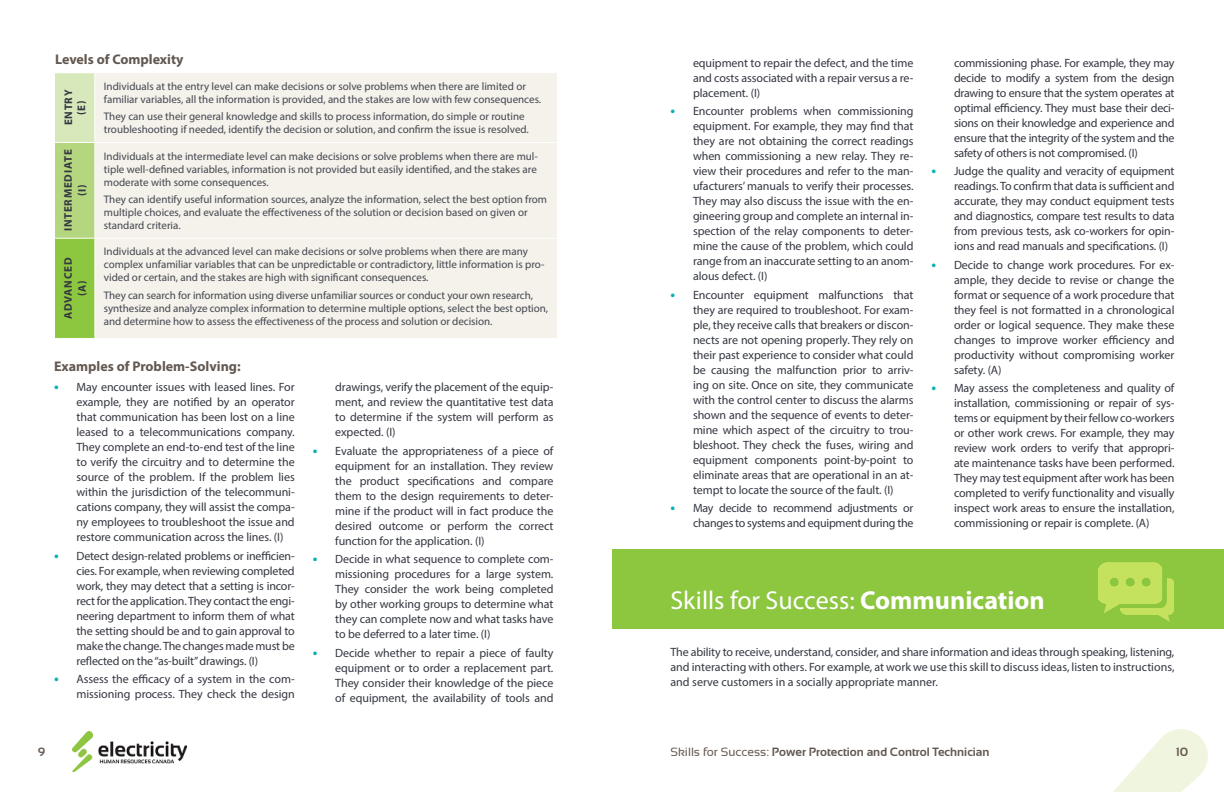
<style>
.page{position:relative;width:1224px;height:792px;background:#fff}
.page>*{position:absolute;margin:0;border:0;box-sizing:border-box;transform-origin:0 0}
.H2__Communication{font:26px "Myriad Pro";color:#fff}
.H3{font:700 14px "Myriad Pro";color:#635850}
.Body_-_Span_Columns{font:12px/15px "Myriad Pro";letter-spacing:-.005em;color:#343741;text-align:justify}
.t1{font:700 12px "Sansation";color:#635850}
.Table_-_Content{font:11px/13px "Myriad Pro";color:#434750}
.Table_-_Header_Row{font:700 11px/14px "Myriad Pro";letter-spacing:.07em;color:#343741;text-align:center}
.s1{font-weight:700;font-size:14px;color:#0ab1b1}
.s2{font-weight:700}
.s3{font-weight:400}
</style>
<div class="page">
<svg style="left:1113px;top:729px;width:95px;height:63px"></svg>
<div style="left:612px;top:549px;width:612px;height:80px;background:#8dc63f"></div>
<div style="left:54px;top:73px;width:41px;height:69px;background:#d7e9bb"></div>
<div style="left:95px;top:73px;width:462px;height:265px;background:#f5f1eb"></div>
<div style="left:54px;top:142px;width:41px;height:96px;background:#b3d67e"></div>
<div style="left:54px;top:238px;width:41px;height:100px;background:#8dc63f"></div>
<hr style="left:54px;top:73px;width:1px;height:69px;background:#fff">
<hr style="left:94px;top:73px;width:1px;height:69px;background:#fff">
<hr style="left:54px;top:142px;width:41px;height:1px;background:#fff">
<hr style="left:54px;top:143px;width:1px;height:95px;background:#fff">
<hr style="left:94px;top:143px;width:1px;height:95px;background:#fff">
<hr style="left:54px;top:238px;width:41px;height:1px;background:#fff">
<hr style="left:54px;top:239px;width:1px;height:99px;background:#fff">
<hr style="left:94px;top:239px;width:1px;height:99px;background:#fff">
<hr style="left:95px;top:142px;width:463px;height:1px;background:#fff">
<hr style="left:95px;top:238px;width:463px;height:1px;background:#fff">
<img style="left:1098px;top:562px;width:76px;height:60px">
<img style="left:72px;top:732px;width:115px;height:40px">
<h2 class="H3" style="left:55px;top:51px;width:130px">Levels of Complexity</h2>
<p class="Table_-_Header_Row" style="left:62px;top:125px;width:37px;line-height:13px;rotate:-90deg">ENTRY (E)</p>
<p class="Table_-_Content" style="left:104px;top:80px;width:439px">Individuals at the entry level can make decisions or solve problems when there are limited or familiar variables, all the information is provided, and the stakes are low with few consequences.</p>
<p class="Table_-_Content" style="left:104px;top:110px;width:427px">They can use their general knowledge and skills to process information, do simple or routine troubleshooting if needed, identify the decision or solution, and confirm the issue is resolved.</p>
<p class="Table_-_Header_Row" style="left:61px;top:231px;width:83px;rotate:-90deg">INTERMEDIATE (I)</p>
<p class="Table_-_Content" style="left:104px;top:149px;width:436px;text-align:justify">Individuals at the intermediate level can make decisions or solve problems when there are mul&shy;tiple well-defined variables, information is not provided but easily identified, and the stakes are moderate with some consequences.</p>
<p class="Table_-_Content" style="left:104px;top:193px;width:445px">They can identify useful information sources, analyze the information, select the best option from multiple choices, and evaluate the effectiveness of the solution or decision based on given or standard criteria.</p>
<p class="Table_-_Header_Row" style="left:61px;top:319px;width:63px;rotate:-90deg">ADVANCED (A)</p>
<p class="Table_-_Content" style="left:104px;top:245px;width:442px">Individuals at the advanced level can make decisions or solve problems when there are many complex unfamiliar variables that can be unpredictable or contradictory, little information is pro&shy;vided or certain, and the stakes are high with significant consequences.</p>
<p class="Table_-_Content" style="left:104px;top:289px;width:446px">They can search for information using diverse unfamiliar sources or conduct your own research, synthesize and analyze complex information to determine multiple options, select the best option, and determine how to assess the effectiveness of the process and solution or decision.</p>
<h2 class="H3" style="left:54px;top:358px;width:188px">Examples of Problem-Solving:</h2>
<p class="Body_-_Span_Columns" style="left:76px;top:379px;width:220px;text-indent:-22px"><span class="s1">•</span> May encounter issues with leased lines. For example, they are notified by an operator that communication has been lost on a line leased to a telecommunications company.<br>They complete an end-to-end test of the line to verify the circuitry and to determine the source of the problem. If the problem lies within the jurisdiction of the telecommuni&shy;cations company, they will assist the compa&shy;ny employees to troubleshoot the issue and restore communication across the lines. (I)</p>
<p class="Body_-_Span_Columns" style="left:76px;top:548px;width:220px;text-indent:-22px"><span class="s1">•</span> Detect design-related problems or inefficien&shy;cies. For example, when reviewing completed work, they may detect that a setting is incor&shy;rect for the application. They contact the engi&shy;neering department to inform them of what the setting should be and to gain approval to make the change. The changes made must be reflected on the “as-built” drawings. (I)</p>
<p class="Body_-_Span_Columns" style="left:54px;top:671px;width:242px;text-align:right"><span class="s1">•</span> Assess the efficacy of a system in the com&shy;missioning process. They check the design</p>
<p class="Body_-_Span_Columns" style="left:335px;top:379px;width:220px">drawings, verify the placement of the equip&shy;ment, and review the quantitative test data to determine if the system will perform as expected. (I)</p>
<p class="Body_-_Span_Columns" style="left:335px;top:443px;width:220px;text-indent:-22px"><span class="s1">•</span> Evaluate the appropriateness of a piece of equipment for an installation. They review the product specifications and compare them to the design requirements to deter&shy;mine if the product will in fact produce the desired outcome or perform the correct function for the application. (I)</p>
<p class="Body_-_Span_Columns" style="left:335px;top:551px;width:220px;text-indent:-22px"><span class="s1">•</span> Decide in what sequence to complete com&shy;missioning procedures for a large system.<br>They consider the work being completed by other working groups to determine what they can complete now and what tasks have to be deferred to a later time. (I)</p>
<p class="Body_-_Span_Columns" style="left:335px;top:645px;width:220px;text-indent:-22px"><span class="s1">•</span> Decide whether to repair a piece of faulty equipment or to order a replacement part.<br>They consider their knowledge of the piece of equipment, the availability of tools and</p>
<p class="t1" style="left:38px;top:745px;width:9px">9</p>
<p class="Body_-_Span_Columns" style="left:693px;top:55px;width:222px">equipment to repair the defect, and the time and costs associated with a repair versus a re&shy;placement. (I)</p>
<p class="Body_-_Span_Columns" style="left:693px;top:103px;width:222px;text-indent:-22px"><span class="s1">•</span> Encounter problems when commissioning equipment. For example, they may find that they are not obtaining the correct readings when commissioning a new relay. They re&shy;view their procedures and refer to the man&shy;ufacturers’ manuals to verify their processes.<br>They may also discuss the issue with the en&shy;gineering group and complete an internal in&shy;spection of the relay components to deter&shy;mine the cause of the problem, which could range from an inaccurate setting to an anom&shy;alous defect. (I)</p>
<p class="Body_-_Span_Columns" style="left:693px;top:287px;width:222px;text-indent:-22px"><span class="s1">•</span> Encounter equipment malfunctions that they are required to troubleshoot. For exam&shy;ple, they receive calls that breakers or discon&shy;nects are not opening properly. They rely on their past experience to consider what could be causing the malfunction prior to arriv&shy;ing on site. Once on site, they communicate with the control center to discuss the alarms shown and the sequence of events to deter&shy;mine which aspect of the circuitry to trou&shy;bleshoot. They check the fuses, wiring and equipment components point-by-point to eliminate areas that are operational in an at&shy;tempt to locate the source of the fault. (I)</p>
<p class="Body_-_Span_Columns" style="left:670px;top:501px;width:245px;text-align:right"><span class="s1">•</span> May decide to recommend adjustments or changes to systems and equipment during the</p>
<p class="Body_-_Span_Columns" style="left:954px;top:55px;width:222px">commissioning phase. For example, they may decide to modify a system from the design drawing to ensure that the system operates at optimal efficiency. They must base their deci&shy;sions on their knowledge and experience and ensure that the integrity of the system and the safety of others is not compromised. (I)</p>
<p class="Body_-_Span_Columns" style="left:954px;top:163px;width:222px;text-indent:-22px"><span class="s1">•</span> Judge the quality and veracity of equipment readings. To confirm that data is sufficient and accurate, they may conduct equipment tests and diagnostics, compare test results to data from previous tests, ask co-workers for opin&shy;ions and read manuals and specifications. (I)</p>
<p class="Body_-_Span_Columns" style="left:954px;top:257px;width:222px;text-indent:-22px"><span class="s1">•</span> Decide to change work procedures. For ex&shy;ample, they decide to revise or change the format or sequence of a work procedure that they feel is not formatted in a chronological order or logical sequence. They make these changes to improve worker efficiency and productivity without compromising worker safety. (A)</p>
<p class="Body_-_Span_Columns" style="left:954px;top:381px;width:222px;text-indent:-22px"><span class="s1">•</span> May assess the completeness and quality of installation, commissioning or repair of sys&shy;tems or equipment by their fellow co-workers or other work crews. For example, they may review work orders to verify that appropri&shy;ate maintenance tasks have been performed.<br>They may test equipment after work has been completed to verify functionality and visually inspect work areas to ensure the installation, commissioning or repair is complete. (A)</p>
<p class="H2__Communication" style="left:670px;top:585px;width:376px">Skills for Success: <span class="s2">Communication</span></p>
<p class="Body_-_Span_Columns" style="left:670px;top:644px;width:505px">The ability to receive, understand, consider, and share information and ideas through speaking, listening, and interacting with others. For example, at work we use this skill to discuss ideas, listen to instructions, and serve customers in a socially appropriate manner.</p>
<p class="t1" style="left:670px;top:745px;width:321px"><span class="s3">Skills for Success:</span> Power Protection and Control Technician</p>
<p class="t1" style="left:1176px;top:745px;width:14px">10</p>
</div>
